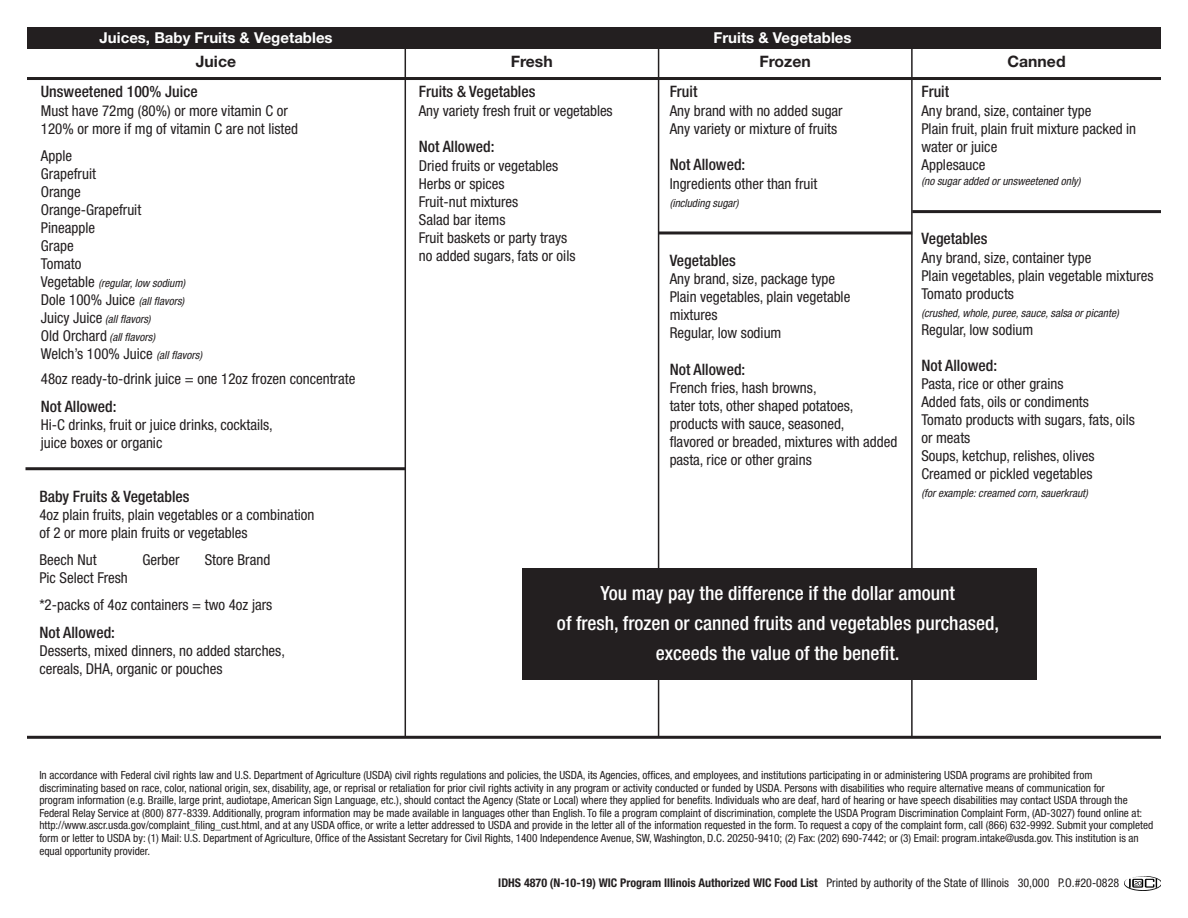
<style>
.page{position:relative;width:1188px;height:918px;background:#fff}
.page>*{position:absolute;margin:0;border:0;box-sizing:border-box;transform-origin:0 0}
.t1{font:500 condensed 19.5px/30px "Helvetica Neue LT Std";color:#fff;text-align:center}
.t2{font:500 condensed 15.75px "Helvetica Neue LT Std";color:#231f20}
.t3{font:700 15.75px "Helvetica Neue LT Std";color:#231f20}
.t4{font:condensed 15px/18px "Helvetica Neue LT Std";color:#231f20}
.t5{font:700 15px "Helvetica Neue LT Std";color:#fff}
.t6{font:700 condensed 12px "Helvetica Neue LT Std";color:#231f20}
.t7{font:condensed 11.25px/12.6px "Helvetica Neue LT Std";color:#231f20}
.t8{font:italic condensed 11.25px "Helvetica Neue LT Std";color:#231f20}
.s1{font-style:normal;font-size:15px}
.s2{font-style:italic;font-size:11.25px}
.s3{font-weight:400}
</style>
<div class="page">
<div style="left:27px;top:27px;width:1134px;height:21px;background:#231f20"></div>
<hr style="left:27px;top:77px;width:1134px;height:3px;background:#231f20">
<hr style="left:27px;top:736px;width:1134px;height:3px;background:#231f20">
<hr style="left:659px;top:231px;width:253px;height:3px;background:#231f20">
<hr style="left:912px;top:210px;width:249px;height:3px;background:#231f20">
<hr style="left:26px;top:467px;width:379px;height:3px;background:#231f20">
<hr style="left:405px;top:30px;width:1px;height:707px;background:#231f20">
<hr style="left:658px;top:30px;width:1px;height:707px;background:#231f20">
<hr style="left:911px;top:30px;width:2px;height:707px;background:#231f20">
<div style="left:523px;top:569px;width:514px;height:111px;background:#231f20"></div>
<img style="left:1125px;top:876px;width:36px;height:15px">
<p class="t5" style="left:100px;top:32px;width:235px">Juices, Baby Fruits &amp; Vegetables</p>
<p class="t5" style="left:714px;top:32px;width:140px">Fruits &amp; Vegetables</p>
<p class="t3" style="left:1008px;top:56px;width:60px">Canned</p>
<p class="t3" style="left:196px;top:56px;width:42px">Juice</p>
<p class="t3" style="left:511px;top:56px;width:44px">Fresh</p>
<p class="t2" style="left:41px;top:86px;width:158px">Unsweetened 100% Juice</p>
<p class="t4" style="left:41px;top:103px;width:249px">Must have 72mg (80%) or more vitamin C or</p>
<p class="t4" style="left:41px;top:121px;width:259px">120% or more if mg of vitamin C are not listed</p>
<p class="t4" style="left:41px;top:148px;width:33px">Apple</p>
<p class="t4" style="left:41px;top:166px;width:57px">Grapefruit</p>
<p class="t4" style="left:41px;top:184px;width:41px">Orange</p>
<p class="t4" style="left:41px;top:202px;width:102px">Orange-Grapefruit</p>
<p class="t4" style="left:41px;top:220px;width:56px">Pineapple</p>
<p class="t4" style="left:41px;top:238px;width:34px">Grape</p>
<p class="t4" style="left:41px;top:256px;width:42px">Tomato</p>
<p class="t8" style="left:41px;top:279px;width:146px"><span class="s1">Vegetable</span> (regular, low sodium)</p>
<p class="t4" style="left:41px;top:292px;width:145px">Dole 100% Juice <span class="s2">(all flavors)</span></p>
<p class="t8" style="left:41px;top:315px;width:111px"><span class="s1">Juicy Juice</span> (all flavors)</p>
<p class="t8" style="left:41px;top:333px;width:116px"><span class="s1">Old Orchard</span> (all flavors)</p>
<p class="t4" style="left:41px;top:346px;width:163px">Welch’s 100% Juice <span class="s2">(all flavors)</span></p>
<p class="t4" style="left:41px;top:371px;width:316px">48oz ready-to-drink juice = one 12oz frozen concentrate</p>
<p class="t2" style="left:41px;top:400px;width:77px">Not Allowed:</p>
<p class="t4" style="left:41px;top:417px;width:234px">Hi-C drinks, fruit or juice drinks, cocktails,</p>
<p class="t4" style="left:41px;top:435px;width:123px">juice boxes or organic</p>
<p class="t3" style="left:759px;top:56px;width:53px">Frozen</p>
<p class="t2" style="left:419px;top:86px;width:118px">Fruits &amp; Vegetables</p>
<p class="t4" style="left:419px;top:103px;width:195px">Any variety fresh fruit or vegetables</p>
<p class="t2" style="left:419px;top:141px;width:77px">Not Allowed:</p>
<p class="t4" style="left:419px;top:158px;width:141px">Dried fruits or vegetables</p>
<p class="t4" style="left:419px;top:176px;width:87px">Herbs or spices</p>
<p class="t4" style="left:419px;top:194px;width:101px">Fruit-nut mixtures</p>
<p class="t4" style="left:419px;top:212px;width:88px">Salad bar items</p>
<p class="t4" style="left:419px;top:230px;width:150px">Fruit baskets or party trays</p>
<p class="t4" style="left:419px;top:248px;width:158px">no added sugars, fats or oils</p>
<p class="t2" style="left:670px;top:86px;width:29px">Fruit</p>
<p class="t4" style="left:670px;top:103px;width:175px">Any brand with no added sugar</p>
<p class="t4" style="left:670px;top:121px;width:169px">Any variety or mixture of fruits</p>
<p class="t2" style="left:670px;top:159px;width:77px">Not Allowed:</p>
<p class="t4" style="left:670px;top:176px;width:149px">Ingredients other than fruit</p>
<p class="t8" style="left:670px;top:199px;width:70px">(including sugar)</p>
<p class="t2" style="left:921px;top:86px;width:29px">Fruit</p>
<p class="t4" style="left:921px;top:103px;width:171px">Any brand, size, container type</p>
<p class="t4" style="left:921px;top:121px;width:216px">Plain fruit, plain fruit mixture packed in water or juice</p>
<p class="t4" style="left:921px;top:157px;width:66px">Applesauce</p>
<p class="t8" style="left:921px;top:177px;width:161px">(no sugar added or unsweetened only)</p>
<p class="t2" style="left:921px;top:233px;width:68px">Vegetables</p>
<p class="t4" style="left:921px;top:250px;width:234px">Any brand, size, container type<br>Plain vegetables, plain vegetable mixtures</p>
<p class="t4" style="left:921px;top:286px;width:94px">Tomato products</p>
<p class="t8" style="left:921px;top:309px;width:199px">(crushed, whole, puree, sauce, salsa or picante)</p>
<p class="t4" style="left:921px;top:322px;width:113px">Regular, low sodium</p>
<p class="t2" style="left:921px;top:360px;width:77px">Not Allowed:</p>
<p class="t4" style="left:921px;top:377px;width:144px">Pasta, rice or other grains</p>
<p class="t4" style="left:921px;top:395px;width:169px">Added fats, oils or condiments</p>
<p class="t4" style="left:921px;top:413px;width:215px">Tomato products with sugars, fats, oils or meats</p>
<p class="t4" style="left:921px;top:449px;width:175px">Soups, ketchup, relishes, olives</p>
<p class="t4" style="left:921px;top:467px;width:173px">Creamed or pickled vegetables</p>
<p class="t8" style="left:921px;top:489px;width:168px">(for example: creamed corn, sauerkraut)</p>
<p class="t2" style="left:670px;top:255px;width:68px">Vegetables</p>
<p class="t4" style="left:670px;top:271px;width:167px">Any brand, size, package type</p>
<p class="t4" style="left:670px;top:289px;width:182px">Plain vegetables, plain vegetable</p>
<p class="t4" style="left:670px;top:307px;width:50px">mixtures</p>
<p class="t4" style="left:670px;top:325px;width:113px">Regular, low sodium</p>
<p class="t2" style="left:670px;top:364px;width:77px">Not Allowed:</p>
<p class="t4" style="left:670px;top:380px;width:185px">French fries, hash browns,<br>tater tots, other shaped potatoes,</p>
<p class="t4" style="left:670px;top:416px;width:176px">products with sauce, seasoned,</p>
<p class="t4" style="left:670px;top:434px;width:229px">flavored or breaded, mixtures with added pasta, rice or other grains</p>
<p class="t2" style="left:39px;top:490px;width:152px">Baby Fruits &amp; Vegetables</p>
<p class="t4" style="left:39px;top:507px;width:277px">4oz plain fruits, plain vegetables or a combination of 2 or more plain fruits or vegetables</p>
<p class="t4" style="left:39px;top:552px;width:59px">Beech Nut</p>
<p class="t4" style="left:142px;top:552px;width:39px">Gerber</p>
<p class="t4" style="left:205px;top:552px;width:67px">Store Brand</p>
<p class="t4" style="left:39px;top:570px;width:90px">Pic Select Fresh</p>
<p class="t4" style="left:39px;top:597px;width:234px">*2-packs of 4oz containers = two 4oz jars</p>
<p class="t2" style="left:39px;top:626px;width:77px">Not Allowed:</p>
<p class="t4" style="left:39px;top:643px;width:247px">Desserts, mixed dinners, no added starches,</p>
<p class="t4" style="left:39px;top:661px;width:185px">cereals, DHA, organic or pouches</p>
<p class="t1" style="left:557px;top:580px;width:444px">You may pay the difference if the dollar amount<br>of fresh, frozen or canned fruits and vegetables purchased, exceeds the value of the benefit.</p>
<p class="t7" style="left:39px;top:770px;width:1115px">In accordance with Federal civil rights law and U.S. Department of Agriculture (USDA) civil rights regulations and policies, the USDA, its Agencies, offices, and employees, and institutions participating in or administering USDA programs are prohibited from discriminating based on race, color, national origin, sex, disability, age, or reprisal or retaliation for prior civil rights activity in any program or activity conducted or funded by USDA. Persons with disabilities who require alternative means of communication for<br>program information (e.g. Braille, large print, audiotape, American Sign Language, etc.), should contact the Agency (State or Local) where they applied for benefits. Individuals who are deaf, hard of hearing or have speech disabilities may contact USDA through the Federal Relay Service at (800) 877-8339. Additionally, program information may be made available in languages other than English. To file a program complaint of discrimination, complete the USDA Program Discrimination Complaint Form, (AD-3027) found online at: http://www.ascr.usda.gov/complaint_filing_cust.html, and at any USDA office, or write a letter addressed to USDA and provide in the letter all of the information requested in the form. To request a copy of the complaint form, call (866) 632-9992. Submit your completed form or letter to USDA by: (1) Mail: U.S. Department of Agriculture, Office of the Assistant Secretary for Civil Rights, 1400 Independence Avenue, SW, Washington, D.C. 20250-9410; (2) Fax: (202) 690-7442; or (3) Email: program.intake@usda.gov. This institution is an equal opportunity provider.</p>
<p class="t6" style="left:498px;top:879px;width:622px">IDHS 4870 (N-10-19) WIC Program Illinois Authorized WIC Food List <span class="s3">Printed by authority of the State of Illinois 30,000 P.O.#20-0828</span></p>
</div>
